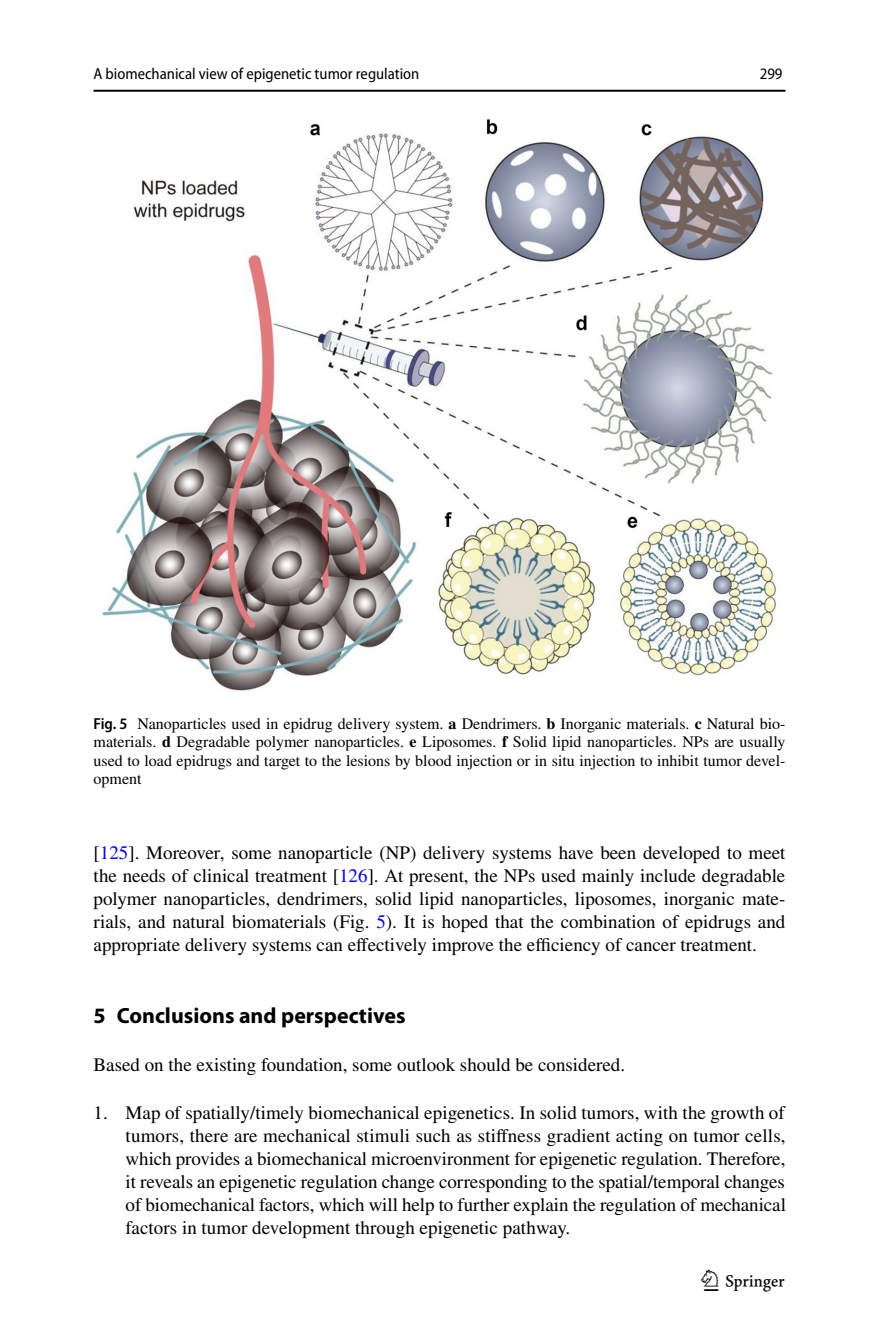
<style>
.page{position:relative;width:879px;height:1333px;background:#fff}
.page>*{position:absolute;margin:0;border:0;box-sizing:border-box;transform-origin:0 0}
.t1{font:30px "Springnew Regular 5";color:#000}
.t2{font:700 22px "Myriad Pro";color:#000}
.t3{font:19px/23px "STIX";color:#000;text-align:justify}
.t4{font:16px/18.4px "STIX";color:#000;text-align:justify}
.t5{font:semi-condensed 16px "Myriad Pro";color:#000}
.s1{font-family:"Myriad Pro";font-weight:600;font-stretch:semi-condensed}
.s2{font-weight:700}
.s3{color:#00f}
</style>
<div class="page">
<hr style="left:94px;top:90px;width:691px;height:2px;background:#000">
<img style="left:102px;top:119px;width:674px;height:572px">
<p class="t5" style="left:94px;top:65px;width:327px">A biomechanical view of epigenetic tumor regulation</p>
<p class="t5" style="left:760px;top:65px;width:24px">299</p>
<p class="t4" style="left:94px;top:715px;width:693px"><span class="s1">Fig. 5</span> Nanoparticles used in epidrug delivery system. <span class="s2">a</span> Dendrimers. <span class="s2">b</span> Inorganic materials. <span class="s2">c</span> Natural bio&shy;materials. <span class="s2">d</span> Degradable polymer nanoparticles. <span class="s2">e</span> Liposomes. <span class="s2">f</span> Solid lipid nanoparticles. NPs are usually used to load epidrugs and target to the lesions by blood injection or in situ injection to inhibit tumor devel&shy;opment</p>
<p class="t3" style="left:94px;top:842px;width:693px">[<span class="s3">125</span>]. Moreover, some nanoparticle (NP) delivery systems have been developed to meet the needs of clinical treatment [<span class="s3">126</span>]. At present, the NPs used mainly include degradable polymer nanoparticles, dendrimers, solid lipid nanoparticles, liposomes, inorganic mate&shy;rials, and natural biomaterials (Fig. <span class="s3">5</span>). It is hoped that the combination of epidrugs and appropriate delivery systems can effectively improve the efficiency of cancer treatment.</p>
<p class="t2" style="left:94px;top:1001px;width:313px">5 Conclusions and perspectives</p>
<p class="t3" style="left:94px;top:1053px;width:533px">Based on the existing foundation, some outlook should be considered.</p>
<p class="t3" style="left:126px;top:1101px;width:662px;text-indent:-32px">1. Map of spatially/timely biomechanical epigenetics. In solid tumors, with the growth of tumors, there are mechanical stimuli such as stiffness gradient acting on tumor cells, which provides a biomechanical microenvironment for epigenetic regulation. Therefore, it reveals an epigenetic regulation change corresponding to the spatial/temporal changes of biomechanical factors, which will help to further explain the regulation of mechanical factors in tumor development through epigenetic pathway.</p>
<h1 class="t1" style="left:704px;top:1269px;width:83px">1 3</h1>
</div>
